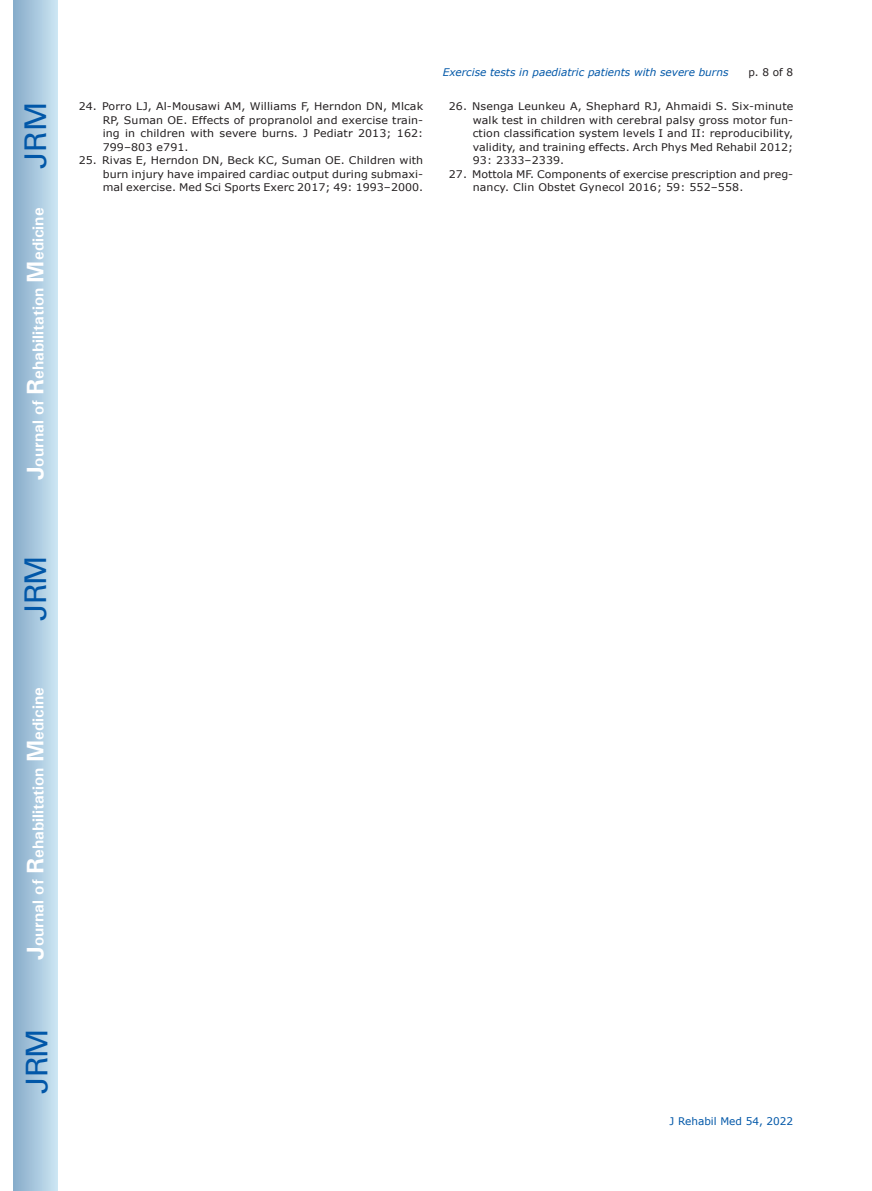
<style>
.page{position:relative;width:872px;height:1191px;background:#fff}
.page>*{position:absolute;margin:0;border:0;box-sizing:border-box;transform-origin:0 0}
.t1{font:30px "Univers";letter-spacing:-.03em;color:#0157a8}
.t2{font:700 15.75px "Univers";color:#fff}
.t3{font:10.5px/13.5px "Verdana";letter-spacing:.005em;color:#231f20;text-align:justify;scale:1.05 1}
.t4{font:italic 10.5px "Verdana";color:#0157a8}
.t5{font:10.5px "Verdana";color:#0157a8}
.t6{font:10.5px "Verdana";letter-spacing:.005em;color:#231f20}
.s1{font-size:24px}
</style>
<div class="page">
<div style="left:14px;top:0;width:43px;height:1191px;background:linear-gradient(to right,#88acca,#cbe5f2)"></div>
<h1 class="t1" style="left:18px;top:169px;width:68px;rotate:-90deg">JRM</h1>
<h2 class="t2" style="left:28px;top:480px;width:274px;rotate:-90deg"><span class="s1">J</span>ournal of <span class="s1">R</span>ehabilitation <span class="s1">M</span>edicine</h2>
<h1 class="t1" style="left:18px;top:620px;width:67px;rotate:-90deg">JRM</h1>
<h2 class="t2" style="left:28px;top:959px;width:274px;rotate:-90deg"><span class="s1">J</span>ournal of <span class="s1">R</span>ehabilitation <span class="s1">M</span>edicine</h2>
<h1 class="t1" style="left:19px;top:1093px;width:67px;rotate:-90deg">JRM</h1>
<p class="t3" style="left:103px;top:100px;width:307px;text-indent:-24px">24. Porro LJ, Al-Mousawi AM, Williams F, Herndon DN, Mlcak RP, Suman OE. Effects of propranolol and exercise train&shy;ing in children with severe burns. J Pediatr 2013; 162:<br>799–803 e791.</p>
<p class="t3" style="left:103px;top:154px;width:307px;text-indent:-24px">25. Rivas E, Herndon DN, Beck KC, Suman OE. Children with burn injury have impaired cardiac output during submaxi&shy;mal exercise. Med Sci Sports Exerc 2017; 49: 1993–2000.</p>
<p class="t4" style="left:443px;top:65px;width:287px">Exercise tests in paediatric patients with severe burns</p>
<p class="t6" style="left:748px;top:65px;width:46px">p. 8 of 8</p>
<p class="t3" style="left:473px;top:100px;width:307px;text-indent:-24px">26. Nsenga Leunkeu A, Shephard RJ, Ahmaidi S. Six-minute walk test in children with cerebral palsy gross motor fun&shy;ction classification system levels I and II: reproducibility, validity, and training effects. Arch Phys Med Rehabil 2012; 93: 2333–2339.</p>
<p class="t3" style="left:473px;top:167px;width:307px;text-indent:-24px">27. Mottola MF. Components of exercise prescription and preg&shy;nancy. Clin Obstet Gynecol 2016; 59: 552–558.</p>
<p class="t5" style="left:669px;top:1114px;width:125px">J Rehabil Med 54, 2022</p>
</div>
